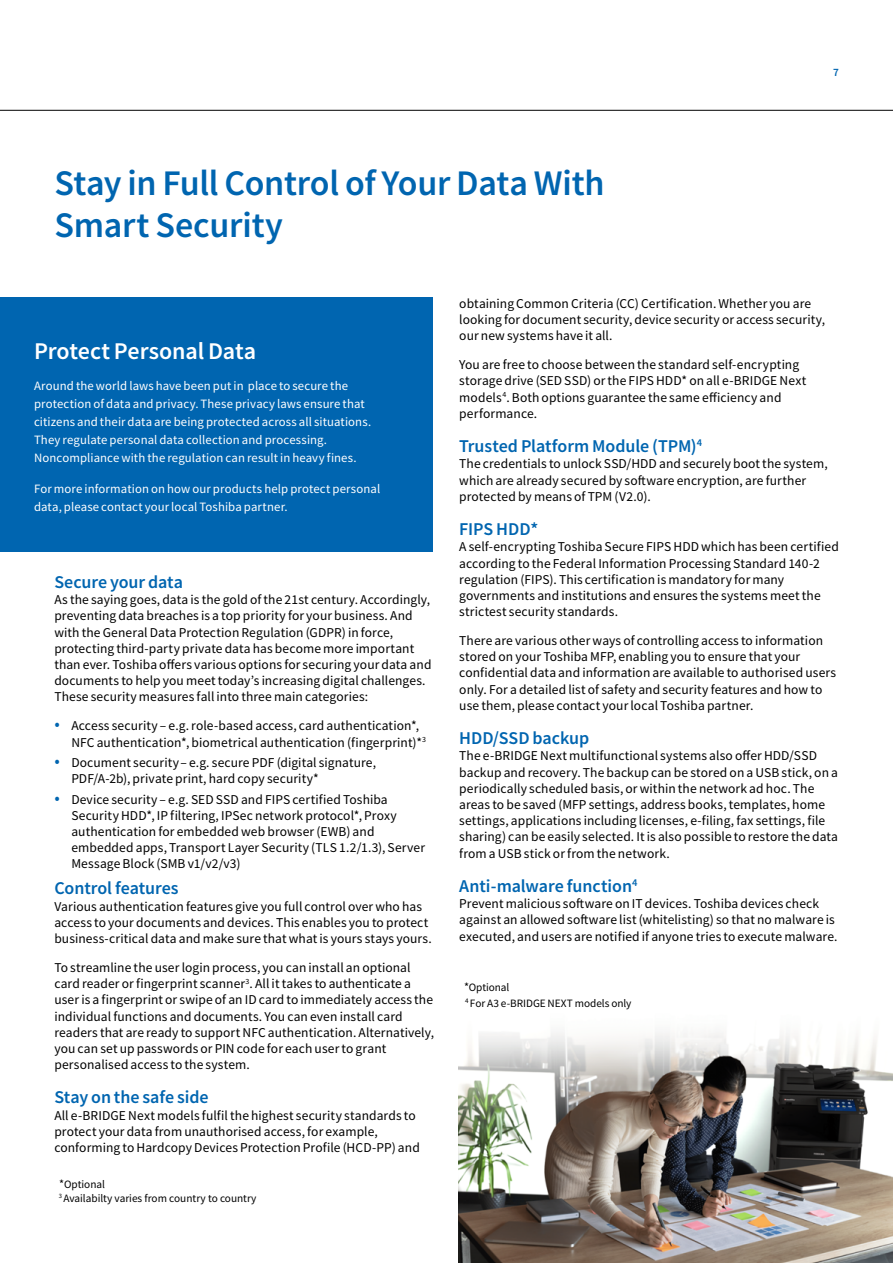
<style>
.page{position:relative;width:893px;height:1263px;background:#fff}
.page>*{position:absolute;margin:0;border:0;box-sizing:border-box;transform-origin:0 0}
.t1{font:500 36px/42px "Toshiba Sans";letter-spacing:-.01em;color:#0065b0}
.t2{font:500 24px "Toshiba Sans";letter-spacing:-.005em;color:#fff}
.t3{font:500 18px "Toshiba Sans";letter-spacing:-.005em;color:#0065b0}
.t4{font:13.5px/16.2px "Toshiba Sans";letter-spacing:.005em;color:#000}
.t5{font:12.75px/18px "Toshiba Sans";letter-spacing:.01em;color:#fff}
.t6{font:11.25px/13.5px "Toshiba Sans";color:#000}
.t7{font:500 11.25px "Toshiba Sans";color:#0065b0}
.s1{font-weight:300;font-size:19.5px;color:#0065b0}
.s2{font-size:12px}
</style>
<div class="page">
<hr style="left:0;top:110px;width:893px;height:1px;background:#000">
<div style="left:0;top:298px;width:433px;height:254px;background:#0065b0"></div>
<img style="left:459px;top:1032px;width:434px;height:231px">
<h1 class="t1" style="left:54px;top:162px;width:552px">Stay in Full Control of Your Data With<br>Smart Security</h1>
<p class="t7" style="left:833px;top:65px;width:7px">7</p>
<h2 class="t2" style="left:34px;top:336px;width:224px">Protect Personal Data</h2>
<p class="t5" style="left:34px;top:377px;width:339px">Around the world laws have been put in place to secure the protection of data and privacy. These privacy laws ensure that citizens and their data are being protected across all situations.<br>They regulate personal data collection and processing.<br>Noncompliance with the regulation can result in heavy fines.</p>
<p class="t5" style="left:34px;top:480px;width:348px">For more information on how our products help protect personal data, please contact your local Toshiba partner.</p>
<h3 class="t3" style="left:54px;top:570px;width:130px">Secure your data</h3>
<p class="t4" style="left:54px;top:591px;width:379px">As the saying goes, data is the gold of the 21st century. Accordingly, preventing data breaches is a top priority for your business. And with the General Data Protection Regulation (GDPR) in force, protecting third-party private data has become more important than ever. Toshiba offers various options for securing your data and documents to help you meet today’s increasing digital challenges.<br>These security measures fall into three main categories:</p>
<p class="t4" style="left:71px;top:718px;width:356px;text-indent:-17px"><span class="s1">•</span> Access security – e.g. role-based access, card authentication*,<br>NFC authentication*, biometrical authentication (fingerprint)*<sup>3</sup></p>
<p class="t4" style="left:71px;top:754px;width:306px;text-indent:-17px"><span class="s1">•</span> Document security– e.g. secure PDF (digital signature,<br>PDF/A-2b), private print, hard copy security*</p>
<p class="t4" style="left:71px;top:791px;width:355px;text-indent:-17px"><span class="s1">•</span> Device security – e.g. SED SSD and FIPS certified Toshiba Security HDD*, IP filtering, IPSec network protocol*, Proxy authentication for embedded web browser (EWB) and embedded apps, Transport Layer Security (TLS 1.2/1.3), Server Message Block (SMB v1/v2/v3)</p>
<h3 class="t3" style="left:54px;top:876px;width:126px">Control features</h3>
<p class="t4" style="left:54px;top:898px;width:379px">Various authentication features give you full control over who has access to your documents and devices. This enables you to protect business-critical data and make sure that what is yours stays yours.</p>
<p class="t4" style="left:54px;top:959px;width:381px">To streamline the user login process, you can install an optional card reader or fingerprint scanner<sup>3</sup>. All it takes to authenticate a user is a fingerprint or swipe of an ID card to immediately access the individual functions and documents. You can even install card readers that are ready to support NFC authentication. Alternatively, you can set up passwords or PIN code for each user to grant personalised access to the system.</p>
<h3 class="t3" style="left:54px;top:1086px;width:156px">Stay on the safe side</h3>
<p class="t4" style="left:54px;top:1107px;width:367px">All e-BRIDGE Next models fulfil the highest security standards to protect your data from unauthorised access, for example, conforming to Hardcopy Devices Protection Profile (HCD-PP) and</p>
<p class="t6" style="left:59px;top:1178px;width:199px"><span class="s2">*</span>Optional<br><sup>3</sup> Availabilty varies from country to country</p>
<p class="t4" style="left:459px;top:295px;width:367px">obtaining Common Criteria (CC) Certification. Whether you are looking for document security, device security or access security, our new systems have it all.</p>
<p class="t4" style="left:459px;top:356px;width:349px">You are free to choose between the standard self-encrypting storage drive (SED SSD) or the FIPS HDD* on all e-BRIDGE Next models<sup>4</sup>. Both options guarantee the same efficiency and performance.</p>
<h3 class="t3" style="left:459px;top:434px;width:244px">Trusted Platform Module (TPM)<sup>4</sup></h3>
<p class="t4" style="left:459px;top:456px;width:370px">The credentials to unlock SSD/HDD and securely boot the system, which are already secured by software encryption, are further protected by means of TPM (V2.0).</p>
<h3 class="t3" style="left:459px;top:517px;width:80px">FIPS HDD*</h3>
<p class="t4" style="left:459px;top:539px;width:381px">A self-encrypting Toshiba Secure FIPS HDD which has been certified according to the Federal Information Processing Standard 140-2 regulation (FIPS). This certification is mandatory for many governments and institutions and ensures the systems meet the strictest security standards.</p>
<p class="t4" style="left:459px;top:632px;width:378px">There are various other ways of controlling access to information stored on your Toshiba MFP, enabling you to ensure that your confidential data and information are available to authorised users only. For a detailed list of safety and security features and how to use them, please contact your local Toshiba partner.</p>
<h3 class="t3" style="left:459px;top:726px;width:132px">HDD/SSD backup</h3>
<p class="t4" style="left:459px;top:748px;width:380px">The e-BRIDGE Next multifunctional systems also offer HDD/SSD backup and recovery. The backup can be stored on a USB stick, on a periodically scheduled basis, or within the network ad hoc. The areas to be saved (MFP settings, address books, templates, home settings, applications including licenses, e-filing, fax settings, file sharing) can be easily selected. It is also possible to restore the data from a USB stick or from the network.</p>
<h3 class="t3" style="left:459px;top:874px;width:180px">Anti-malware function<sup>4</sup></h3>
<p class="t4" style="left:459px;top:895px;width:380px">Prevent malicious software on IT devices. Toshiba devices check against an allowed software list (whitelisting) so that no malware is executed, and users are notified if anyone tries to execute malware.</p>
<p class="t6" style="left:464px;top:979px;width:169px;line-height:16.2px"><span class="s2">*</span>Optional<br><sup>4</sup> For A3 e-BRIDGE NEXT models only</p>
</div>
